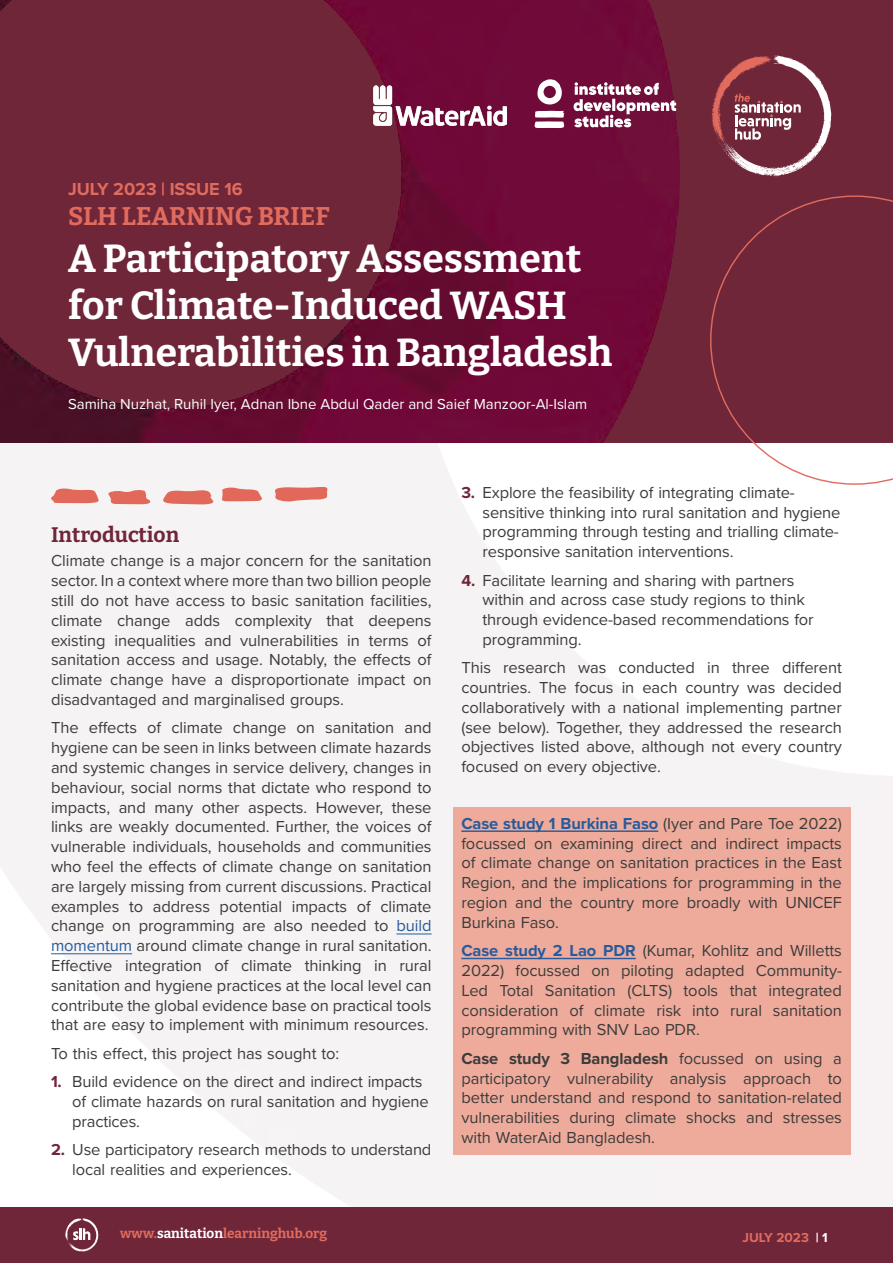
<style>
.page{position:relative;width:893px;height:1263px;background:#fff}
.page>*{position:absolute;margin:0;border:0;box-sizing:border-box;transform-origin:0 0}
.t1{font:700 39px/46.8px "Bitter";color:#fff}
.t2{font:700 25.5px "Bitter";color:#e16c5e}
.Body_Header_PLUS{font:700 21px "Bitter";color:#702639}
.t3{font:700 18px "Proxima Nova";color:#e16c5e}
.Intro{font:16.5px/19.8px "Proxima Nova";letter-spacing:-.01em;color:#3c3c3b}
.Box_text_with_shade{font:16.5px/19.8px "Proxima Nova";letter-spacing:-.005em;color:#3c3c3b;text-align:justify}
.t4{font:15px "Proxima Nova";color:#fff}
.t5{font:700 13.5px "Bitter";color:#e16c5e}
.t6{font:700 13.5px "Proxima Nova";color:#e16c5e}
.s1{color:#275b9b}
.s2{font-weight:700;color:#702639}
.s3{font-weight:700;color:#275b9b}
.s4{font-weight:700}
.s5{color:#fff}
</style>
<div class="page">
<img style="left:0;top:442px;width:892px;height:766px">
<div style="left:0;top:0;width:893px;height:442px;background:#702639"></div>
<img style="left:0;top:0;width:680px;height:442px">
<svg style="left:711px;top:56px;width:120px;height:120px"></svg>
<svg style="left:534px;top:79px;width:142px;height:49px;background:#9e5b79"></svg>
<svg style="left:710px;top:195px;width:183px;height:290px"></svg>
<hr style="left:396px;top:933px;width:36px;height:1px;background:#275b9b">
<hr style="left:51px;top:953px;width:81px;height:1px;background:#275b9b">
<svg style="left:51px;top:487px;width:276px;height:17px"></svg>
<div style="left:453px;top:807px;width:397px;height:133px;background:#eeab9b"></div>
<hr style="left:461px;top:830px;width:197px;height:2px;background:#275b9b">
<div style="left:453px;top:935px;width:397px;height:112px;background:#eeab9b"></div>
<hr style="left:461px;top:958px;width:175px;height:1px;background:#275b9b">
<div style="left:453px;top:1042px;width:397px;height:113px;background:#eeab9b"></div>
<img style="left:373px;top:85px;width:133px;height:40px">
<div style="left:0;top:1208px;width:893px;height:55px;background:#702639"></div>
<svg style="left:65px;top:1218px;width:33px;height:33px"></svg>
<p class="t3" style="left:68px;top:175px;width:176px">JULY 2023 | ISSUE 16</p>
<p class="t2" style="left:68px;top:200px;width:263px">SLH LEARNING BRIEF</p>
<p class="t1" style="left:68px;top:234px;width:546px">A Participatory Assessment for Climate-Induced WASH<br>Vulnerabilities in Bangladesh</p>
<p class="t4" style="left:68px;top:393px;width:521px">Samiha Nuzhat, Ruhil Iyer, Adnan Ibne Abdul Qader and Saief Manzoor-Al-Islam</p>
<p class="Body_Header_PLUS" style="left:51px;top:522px;width:130px">Introduction</p>
<p class="Intro" style="left:51px;top:550px;width:382px;text-align:justify">Climate change is a major concern for the sanitation sector. In a context where more than two billion people still do not have access to basic sanitation facilities, climate change adds complexity that deepens existing inequalities and vulnerabilities in terms of sanitation access and usage. Notably, the effects of climate change have a disproportionate impact on disadvantaged and marginalised groups.</p>
<p class="Intro" style="left:51px;top:717px;width:382px;text-align:justify">The effects of climate change on sanitation and hygiene can be seen in links between climate hazards and systemic changes in service delivery, changes in behaviour, social norms that dictate who respond to impacts, and many other aspects. However, these links are weakly documented. Further, the voices of vulnerable individuals, households and communities who feel the effects of climate change on sanitation are largely missing from current discussions. Practical examples to address potential impacts of climate change on programming are also needed to <span class="s1">build momentum</span> around climate change in rural sanitation.<br>Effective integration of climate thinking in rural sanitation and hygiene practices at the local level can contribute the global evidence base on practical tools that are easy to implement with minimum resources.</p>
<p class="Intro" style="left:51px;top:1042px;width:290px">To this effect, this project has sought to:</p>
<p class="Intro" style="left:72px;top:1071px;width:358px;text-indent:-21px"><span class="s2">1.</span> Build evidence on the direct and indirect impacts of climate hazards on rural sanitation and hygiene practices.</p>
<p class="Intro" style="left:72px;top:1139px;width:361px;text-indent:-21px"><span class="s2">2.</span> Use participatory research methods to understand local realities and experiences.</p>
<p class="Intro" style="left:483px;top:482px;width:359px;text-indent:-21px"><span class="s2">3.</span> Explore the feasibility of integrating climate&shy;sensitive thinking into rural sanitation and hygiene programming through testing and trialling climate&shy;responsive sanitation interventions.</p>
<p class="Intro" style="left:483px;top:569px;width:332px;text-indent:-21px"><span class="s2">4.</span> Facilitate learning and sharing with partners within and across case study regions to think through evidence-based recommendations for programming.</p>
<p class="Intro" style="left:461px;top:657px;width:382px;text-align:justify">This research was conducted in three different countries. The focus in each country was decided collaboratively with a national implementing partner (see below). Together, they addressed the research objectives listed above, although not every country focused on every objective.</p>
<p class="Box_text_with_shade" style="left:461px;top:813px;width:382px"><span class="s3">Case study 1 Burkina Faso</span> (Iyer and Pare Toe 2022) focussed on examining direct and indirect impacts of climate change on sanitation practices in the East Region, and the implications for programming in the region and the country more broadly with UNICEF Burkina Faso.</p>
<p class="Box_text_with_shade" style="left:461px;top:940px;width:382px"><span class="s3">Case study 2 Lao PDR</span> (Kumar, Kohlitz and Willetts 2022) focussed on piloting adapted Community-Led Total Sanitation (CLTS) tools that integrated consideration of climate risk into rural sanitation programming with SNV Lao PDR.</p>
<p class="Box_text_with_shade" style="left:461px;top:1047px;width:382px"><span class="s4">Case study 3 Bangladesh</span> focussed on using a participatory vulnerability analysis approach to better understand and respond to sanitation-related vulnerabilities during climate shocks and stresses with WaterAid Bangladesh.</p>
<p class="t5" style="left:120px;top:1225px;width:209px">www.<span class="s5">sanitation</span>learninghub.org</p>
<p class="t6" style="left:742px;top:1227px;width:87px">JULY 2023 <span class="s5">| 1</span></p>
</div>
